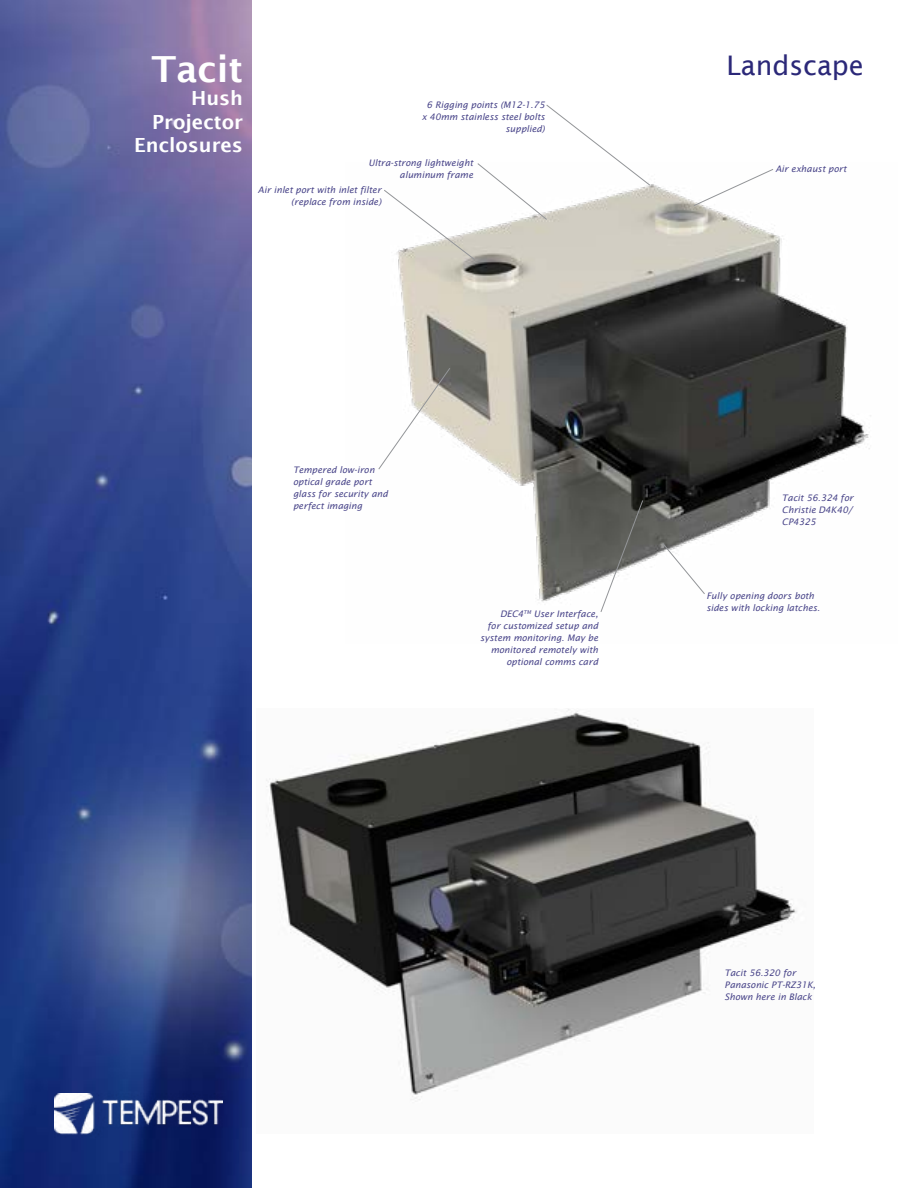
<style>
.page{position:relative;width:918px;height:1188px;background:#fff}
.page>*{position:absolute;margin:0;border:0;box-sizing:border-box;transform-origin:0 0}
.t1{font:600 36px "Lucida Sans";color:#fff}
.t2{font:27px "Lucida Sans";color:#2b2878}
.t3{font:600 19.5px/23.4px "Lucida Sans";color:#fff;text-align:right}
.t4{font:italic 9px/12px "Lucida Sans";color:#4a468a;text-align:right}
</style>
<div class="page">
<img style="left:398px;top:184px;width:473px;height:418px">
<svg style="left:378px;top:368px;width:72px;height:102px"></svg>
<img style="left:0;top:0;width:252px;height:1188px">
<img style="left:55px;top:1094px;width:167px;height:43px">
<svg style="left:600px;top:500px;width:43px;height:112px"></svg>
<svg style="left:662px;top:543px;width:43px;height:51px"></svg>
<svg style="left:384px;top:105px;width:266px;height:155px"></svg>
<svg style="left:693px;top:169px;width:81px;height:37px"></svg>
<img style="left:266px;top:709px;width:531px;height:393px">
<h1 class="t1" style="left:152px;top:48px;width:93px">Tacit</h1>
<h3 class="t3" style="left:134px;top:86px;width:110px">Hush<br>Projector<br>Enclosures</h3>
<p class="t4" style="left:422px;top:99px;width:125px">6 Rigging points (M12-1.75 x 40mm stainless steel bolts supplied)</p>
<p class="t4" style="left:368px;top:157px;width:106px">Ultra-strong lightweight aluminum frame</p>
<p class="t4" style="left:258px;top:184px;width:125px">Air inlet port with inlet filter (replace from inside)</p>
<p class="t4" style="left:293px;top:464px;width:96px;text-align:left">Tempered low-iron optical grade port glass for security and perfect imaging</p>
<p class="t4" style="left:480px;top:608px;width:120px">DEC4<sup>TM</sup> User Interface,<br>for customized setup and system monitoring. May be monitored remotely with optional comms card</p>
<h2 class="t2" style="left:726px;top:50px;width:139px">Landscape</h2>
<p class="t4" style="left:775px;top:163px;width:73px">Air exhaust port</p>
<p class="t4" style="left:782px;top:492px;width:73px;text-align:justify">Tacit 56.324 for Christie D4K40/ CP4325</p>
<p class="t4" style="left:707px;top:590px;width:115px;text-align:left">Fully opening doors both sides with locking latches.</p>
<p class="t4" style="left:724px;top:967px;width:93px;text-align:left">Tacit 56.320 for<br>Panasonic PT-RZ31K,<br>Shown here in Black</p>
</div>
